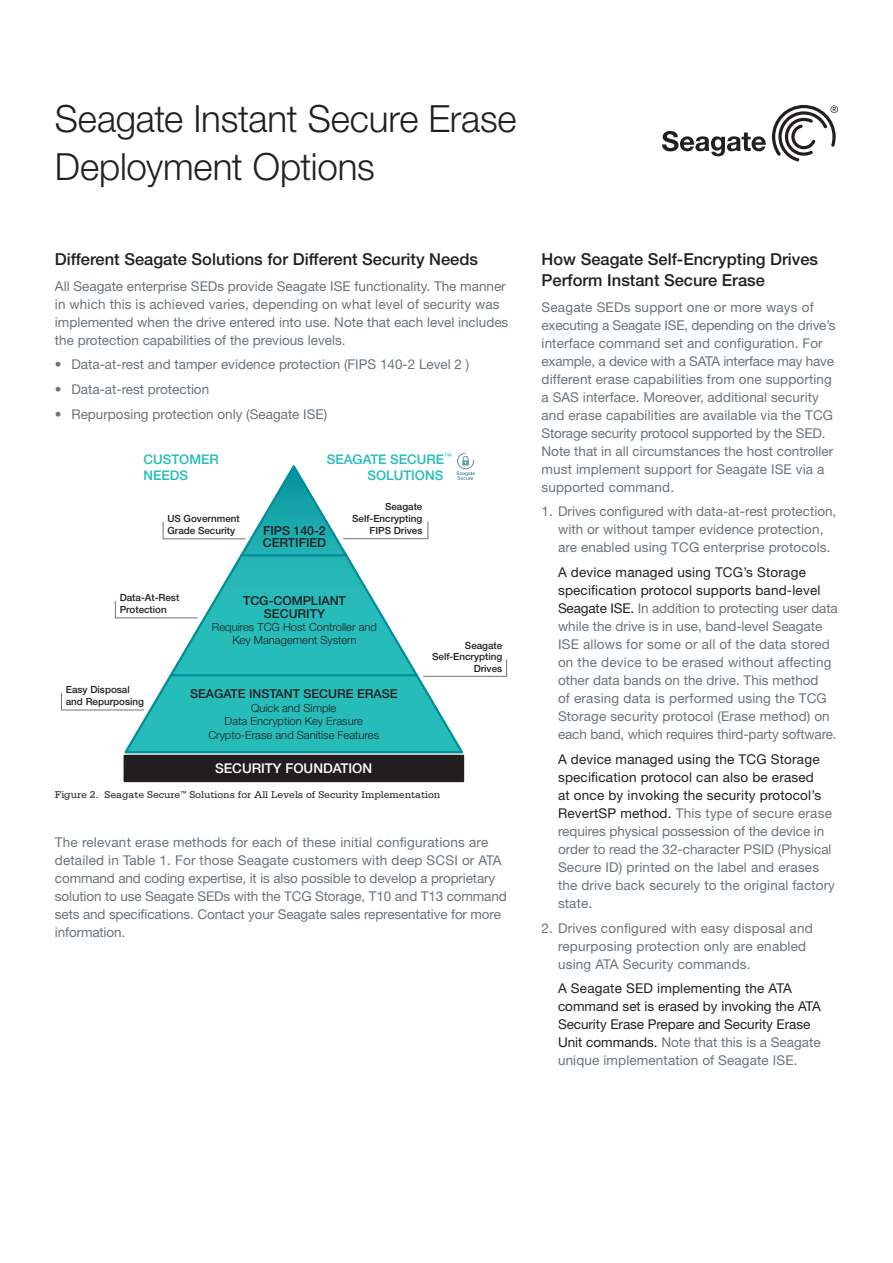
<style>
.page{position:relative;width:893px;height:1263px;background:#fff}
.page>*{position:absolute;margin:0;border:0;box-sizing:border-box;transform-origin:0 0}
.t1{font:300 37.5px/48px "Helvetica Neue LT Std";letter-spacing:-.005em;color:#231f20}
.t2{font:500 16.5px/21px "Helvetica Neue LT Std";color:#231f20}
.t3{font:13.5px/18px "Helvetica Neue LT Std";letter-spacing:.005em;color:#6a747b}
.t4{font:13.5px/18px "Helvetica Neue LT Std";color:#231f20}
.t5{font:500 13.5px "Helvetica Neue LT Std";color:#fff}
.t6{font:500 13.35px/15.9px "Helvetica Neue LT Std";color:#22bcb9}
.t7{font:500 12.3px/12.3px "Helvetica Neue LT Std";color:#221e1f}
.t8{font:300 11.25px/13.5px "Helvetica Neue";color:#221e1f;text-align:center}
.t9{font:10.5px "Serifa";color:#231f20}
.t10{font:500 9.9px/11.9px "Helvetica Neue LT Std";color:#221e1f}
.s1{color:#231f20}
.s2{color:#6a747b}
</style>
<div class="page">
<svg style="left:124px;top:465px;width:339px;height:289px"></svg>
<hr style="left:241px;top:554px;width:105px;height:2px;background:#008d9a">
<hr style="left:171px;top:674px;width:246px;height:2px;background:#008c99">
<div style="left:124px;top:755px;width:340px;height:27px;background:#221e1f"></div>
<svg style="left:61px;top:692px;width:84px;height:19px"></svg>
<div style="left:454px;top:450px;width:24px;height:32px;background:#fff"></div>
<svg style="left:456px;top:453px;width:19px;height:27px"></svg>
<svg style="left:422px;top:658px;width:85px;height:19px"></svg>
<svg style="left:115px;top:600px;width:84px;height:19px"></svg>
<svg style="left:162px;top:521px;width:84px;height:19px"></svg>
<svg style="left:342px;top:521px;width:87px;height:18px"></svg>
<svg style="left:662px;top:131px;width:104px;height:25px"></svg>
<svg style="left:772px;top:105px;width:66px;height:57px"></svg>
<h1 class="t1" style="left:55px;top:94px;width:463px">Seagate Instant Secure Erase<br>Deployment Options</h1>
<p class="t2" style="left:55px;top:249px;width:425px">Different Seagate Solutions for Different Security Needs</p>
<p class="t3" style="left:55px;top:277px;width:455px">All Seagate enterprise SEDs provide Seagate ISE functionality. The manner in which this is achieved varies, depending on what level of security was implemented when the drive entered into use. Note that each level includes the protection capabilities of the previous levels.</p>
<p class="t3" style="left:55px;top:355px;width:416px">• Data-at-rest and tamper evidence protection (FIPS 140-2 Level 2 )</p>
<p class="t3" style="left:55px;top:380px;width:156px">• Data-at-rest protection</p>
<p class="t3" style="left:55px;top:405px;width:274px">• Repurposing protection only (Seagate ISE)</p>
<p class="t6" style="left:144px;top:451px;width:77px">CUSTOMER<br>NEEDS</p>
<p class="t6" style="left:367px;top:451px;width:86px;text-indent:-41px">SEAGATE SECURE<sup>™<br></sup>SOLUTIONS</p>
<p class="t10" style="left:167px;top:513px;width:74px">US Government<br>Grade Security</p>
<p class="t7" style="left:263px;top:524px;width:65px">FIPS 140-2<br>CERTIFIED</p>
<p class="t10" style="left:352px;top:500px;width:72px;text-align:right">Seagate<br>Self-Encrypting<br>FIPS Drives</p>
<p class="t10" style="left:120px;top:592px;width:61px">Data-At-Rest<br>Protection</p>
<p class="t7" style="left:243px;top:594px;width:104px;text-align:center">TCG-COMPLIANT<br>SECURITY</p>
<p class="t8" style="left:212px;top:620px;width:167px">Requires TCG Host Controller and<br>Key Management System</p>
<p class="t10" style="left:66px;top:684px;width:80px">Easy Disposal and Repurposing</p>
<p class="t7" style="left:190px;top:688px;width:209px">SEAGATE INSTANT SECURE ERASE</p>
<p class="t8" style="left:208px;top:701px;width:172px">Quick and Simple<br>Data Encryption Key Erasure<br>Crypto-Erase and Sanitise Features</p>
<p class="t5" style="left:215px;top:760px;width:159px">SECURITY FOUNDATION</p>
<p class="t10" style="left:432px;top:639px;width:72px;text-align:right">Seagate<br>Self-Encrypting<br>Drives</p>
<p class="t9" style="left:55px;top:789px;width:387px">Figure 2. Seagate Secure<sup>™</sup> Solutions for All Levels of Security Implementation</p>
<p class="t3" style="left:55px;top:833px;width:453px">The relevant erase methods for each of these initial configurations are detailed in Table 1. For those Seagate customers with deep SCSI or ATA command and coding expertise, it is also possible to develop a proprietary solution to use Seagate SEDs with the TCG Storage, T10 and T13 command sets and specifications. Contact your Seagate sales representative for more information.</p>
<p class="t2" style="left:541px;top:249px;width:278px">How Seagate Self-Encrypting Drives<br>Perform Instant Secure Erase</p>
<p class="t3" style="left:541px;top:298px;width:296px">Seagate SEDs support one or more ways of executing a Seagate ISE, depending on the drive’s interface command set and configuration. For example, a device with a SATA interface may have different erase capabilities from one supporting a SAS interface. Moreover, additional security and erase capabilities are available via the TCG Storage security protocol supported by the SED.<br>Note that in all circumstances the host controller must implement support for Seagate ISE via a supported command.</p>
<p class="t3" style="left:558px;top:502px;width:280px;text-indent:-16px">1. Drives configured with data-at-rest protection, with or without tamper evidence protection, are enabled using TCG enterprise protocols.</p>
<p class="t3" style="left:558px;top:563px;width:281px"><span class="s1">A device managed using TCG’s Storage specification protocol supports band-level Seagate ISE.</span> In addition to protecting user data while the drive is in use, band-level Seagate ISE allows for some or all of the data stored on the device to be erased without affecting other data bands on the drive. This method<br>of erasing data is performed using the TCG Storage security protocol (Erase method) on each band, which requires third-party software.</p>
<p class="t3" style="left:558px;top:750px;width:278px"><span class="s1">A device managed using the TCG Storage specification protocol can also be erased<br>at once by invoking the security protocol’s RevertSP method.</span> This type of secure erase requires physical possession of the device in order to read the 32-character PSID (Physical Secure ID) printed on the label and erases the drive back securely to the original factory state.</p>
<p class="t3" style="left:558px;top:919px;width:256px;text-indent:-16px">2. Drives configured with easy disposal and repurposing protection only are enabled using ATA Security commands.</p>
<p class="t4" style="left:558px;top:979px;width:264px">A Seagate SED implementing the ATA command set is erased by invoking the ATA Security Erase Prepare and Security Erase Unit commands. <span class="s2">Note that this is a Seagate unique implementation of Seagate ISE.</span></p>
</div>
